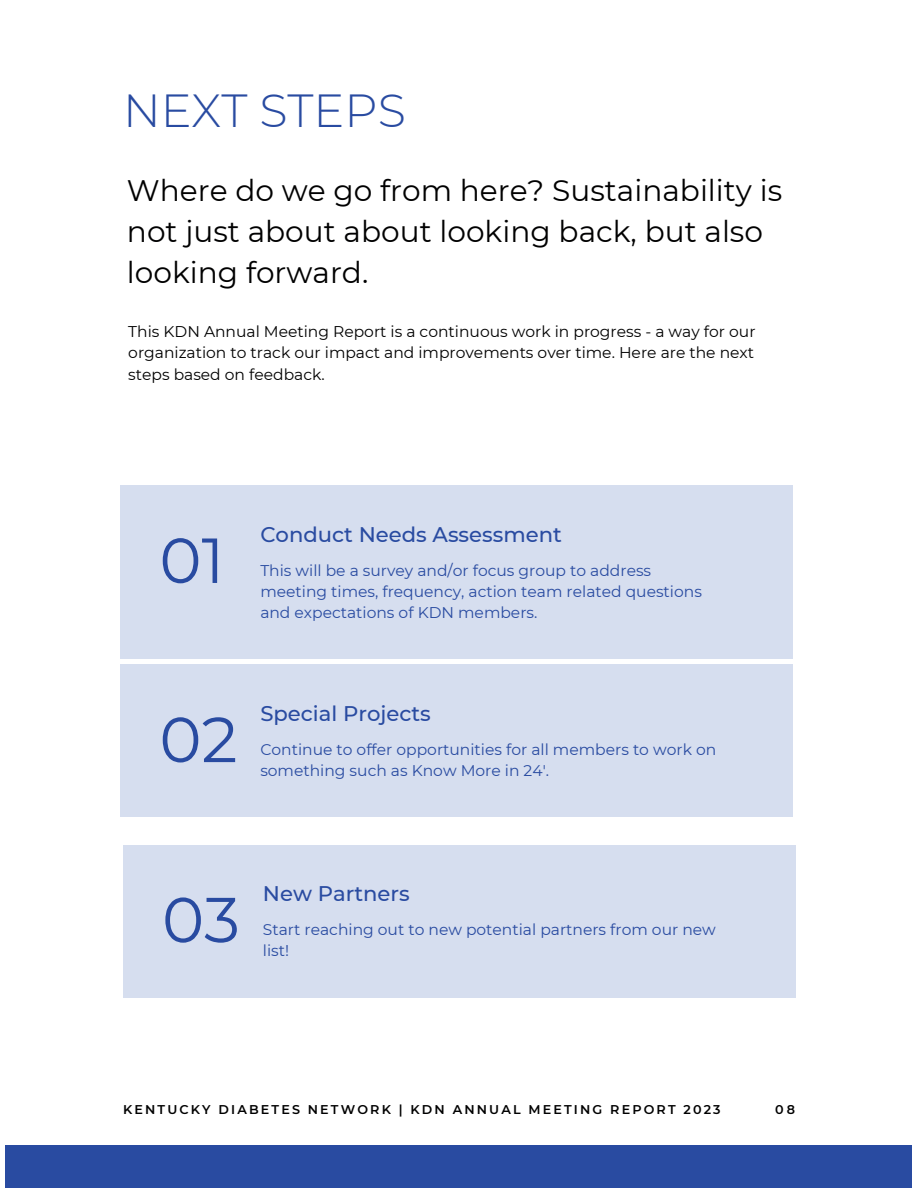
<style>
.page{position:relative;width:918px;height:1188px;background:#fff}
.page>*{position:absolute;margin:0;border:0;box-sizing:border-box;transform-origin:0 0}
.t1{font:63.45px "Montserrat";color:#294ba1}
.t2{font:300 46.35px "Montserrat";color:#294ba1}
.t3{font:29.7px/41.2px "Montserrat";color:#000001}
.t4{font:500 21.15px "Montserrat";color:#294ba1}
.t5{font:15.45px/21.1px "Montserrat";color:#294ba1}
.t6{font:15.45px/21.1px "Montserrat";color:#000001;text-align:justify}
.t7{font:600 12.75px "Montserrat";letter-spacing:.17em;color:#000001}
</style>
<div class="page">
<div style="left:120px;top:486px;width:672px;height:173px;background:#d6deef"></div>
<div style="left:120px;top:665px;width:672px;height:152px;background:#d6deef"></div>
<div style="left:123px;top:845px;width:672px;height:152px;background:#d6deef"></div>
<div style="left:6px;top:1145px;width:906px;height:43px;background:#294ba1"></div>
<h3 class="t2" style="left:123px;top:82px;width:284px">NEXT STEPS</h3>
<p class="t3" style="left:127px;top:169px;width:657px">Where do we go from here? Sustainability is not just about about looking back, but also looking forward.</p>
<h4 class="t6" style="left:128px;top:321px;width:629px">This KDN Annual Meeting Report is a continuous work in progress - a way for our organization to track our impact and improvements over time. Here are the next steps based on feedback.</h4>
<h2 class="t1" style="left:159px;top:522px;width:66px">01</h2>
<h1 class="t4" style="left:260px;top:522px;width:303px">Conduct Needs Assessment</h1>
<h4 class="t5" style="left:260px;top:560px;width:443px">This will be a survey and/or focus group to address meeting times, frequency, action team related questions and expectations of KDN members.</h4>
<h3 class="t1" style="left:159px;top:701px;width:80px">02</h3>
<p class="t4" style="left:260px;top:701px;width:172px">Special Projects</p>
<h4 class="t5" style="left:260px;top:739px;width:457px">Continue to offer opportunities for all members to work on something such as Know More in 24'.</h4>
<h3 class="t1" style="left:162px;top:881px;width:79px">03</h3>
<p class="t4" style="left:263px;top:881px;width:148px">New Partners</p>
<h4 class="t5" style="left:263px;top:919px;width:454px">Start reaching out to new potential partners from our new list!</h4>
<p class="t7" style="left:123px;top:1102px;width:599px">KENTUCKY DIABETES NETWORK | KDN ANNUAL MEETING REPORT 2023</p>
<p class="t7" style="left:775px;top:1102px;width:21px">08</p>
</div>
